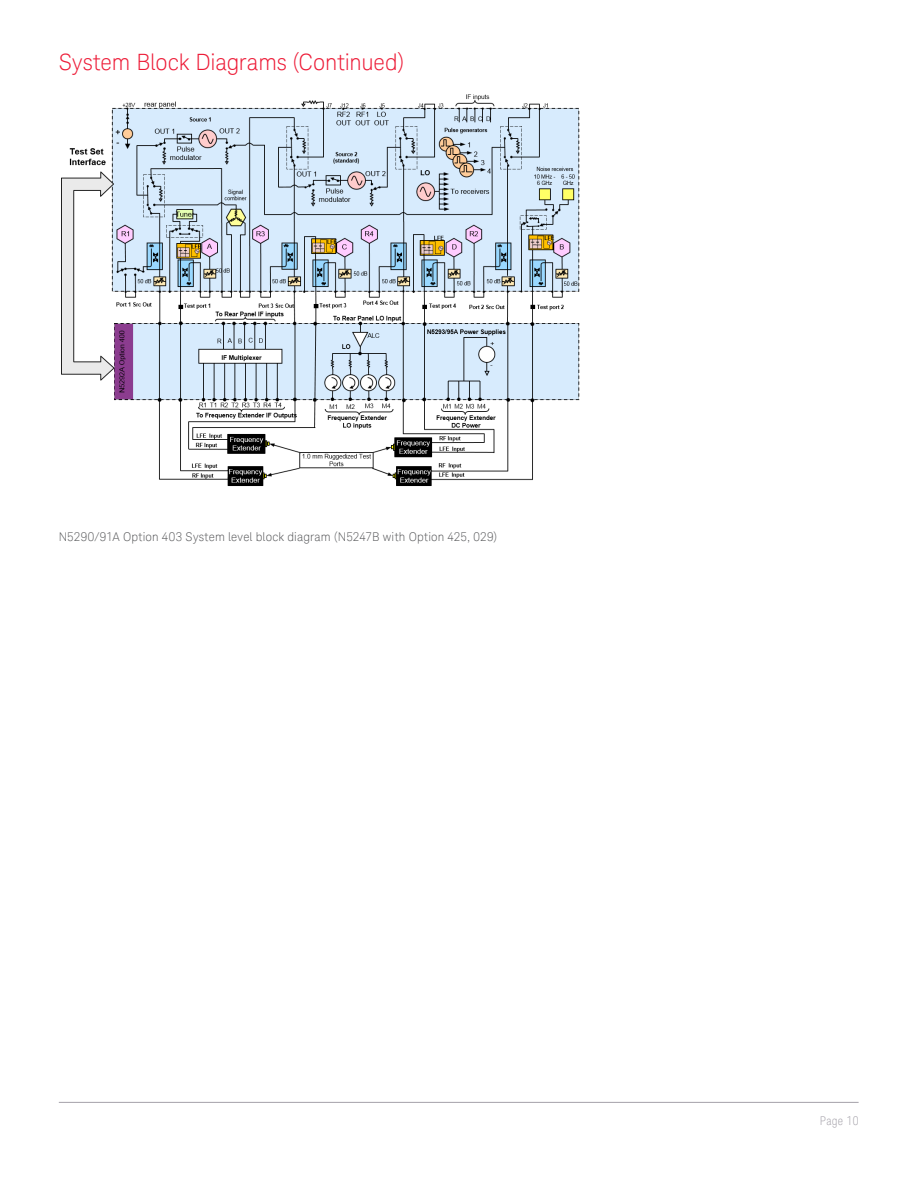
<style>
.page{position:relative;width:918px;height:1188px;background:#fff}
.page>*{position:absolute;margin:0;border:0;box-sizing:border-box;transform-origin:0 0}
.t1{font:300 22.5px "Keysight Sans";letter-spacing:-.005em;color:#ed1a36}
.t2{font:300 12px "Keysight Sans";letter-spacing:.015em;color:#57585a}
.t3{font:300 condensed 12px "Keysight Sans";letter-spacing:.03em;color:#a4a1a9}
</style>
<div class="page">
<hr style="left:59px;top:1102px;width:800px;height:1px;background:#a4a1a9">
<img style="left:62px;top:94px;width:518px;height:392px">
<h1 class="t1" style="left:59px;top:49px;width:347px">System Block Diagrams (Continued)</h1>
<p class="t2" style="left:59px;top:529px;width:440px">N5290/91A Option 403 System level block diagram (N5247B with Option 425, 029)</p>
<p class="t3" style="left:820px;top:1113px;width:40px">Page 10</p>
</div>
